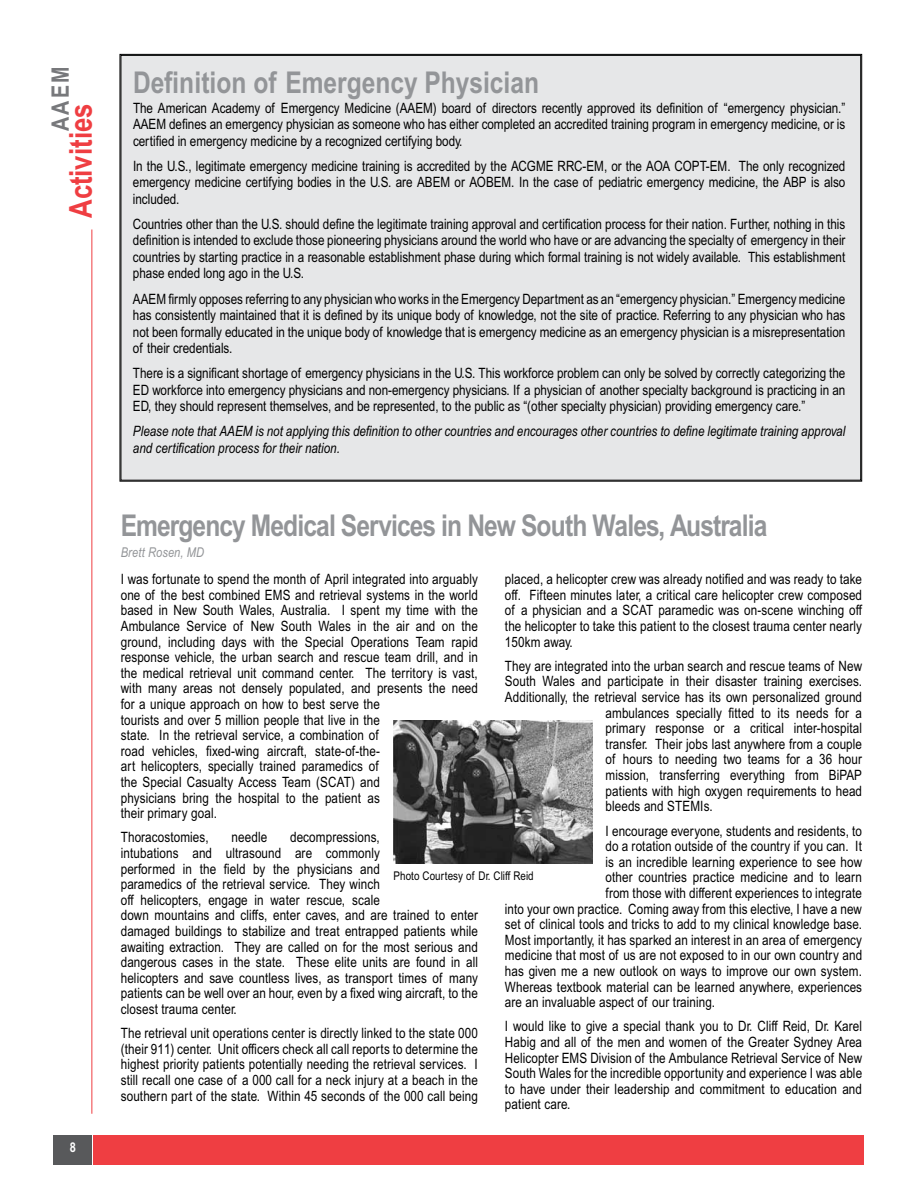
<style>
.page{position:relative;width:918px;height:1188px;background:#fff}
.page>*{position:absolute;margin:0;border:0;box-sizing:border-box;transform-origin:0 0}
.t1{font:700 31.5px "Arial Narrow MT Pro";color:#ef3e42}
.t2{font:700 30px "Arial Narrow MT Pro";letter-spacing:-.03em;color:#939598}
.t3{font:700 30px "Arial Narrow MT Pro";color:#939598}
.t4{font:700 24px "Arial Narrow MT Pro";color:#77787b}
.t5{font:14.25px/15.6px "Arial Narrow MT Pro";letter-spacing:.01em;color:#000;text-align:justify}
.t6{font:italic 14.25px/16.5px "Arial Narrow MT Pro";color:#000}
.t7{font:italic 13.5px "Arial Narrow MT Pro";letter-spacing:.01em;color:#939598}
.t8{font:700 13.5px "Arial Narrow MT Pro";color:#fff}
.t9{font:12px "Arial Narrow MT Pro";color:#000}
</style>
<div class="page">
<hr style="left:91px;top:230px;width:1px;height:884px;background:#ef3e42">
<div style="left:53px;top:1135px;width:39px;height:30px;background:#58595b"></div>
<div style="left:93px;top:1135px;width:771px;height:30px;background:#ef3e42"></div>
<img style="left:393px;top:720px;width:199px;height:143px">
<div style="left:119px;top:54px;width:743px;height:428px;background:#e6e7e8"></div>
<h3 class="t4" style="left:46px;top:131px;width:66px;rotate:-90deg">AAEM</h3>
<h1 class="t1" style="left:62px;top:218px;width:116px;rotate:-90deg">Activities</h1>
<p class="t8" style="left:70px;top:1139px;width:8px">8</p>
<h2 class="t3" style="left:133px;top:64px;width:408px">Definition of Emergency Physician</h2>
<p class="t5" style="left:133px;top:100px;width:276px">The American Academy of Emergency Medicine (AAEM</p>
<p class="t5" style="left:433px;top:100px;width:414px">) board of directors recently approved its definition of “emergency physician.”</p>
<p class="t5" style="left:133px;top:116px;width:10px">AAEM</p>
<p class="t5" style="left:133px;top:116px;width:714px;line-height:16.5px;text-indent:36px">defines an emergency physician as someone who has either completed an accredited training program in emergency medicine, or is certified in emergency medicine by a recognized certifying body.</p>
<p class="t5" style="left:133px;top:158px;width:388px">In the U.S., legitimate emergency medicine training is accredited by the ACGME</p>
<p class="t5" style="left:558px;top:158px;width:98px">RRC-EM , or the AOA</p>
<p class="t5" style="left:133px;top:157px;width:714px;line-height:16.5px;text-indent:541px">CO PT-EM . The only recognized emergency medicine certifying bodies in the U.S. are ABEM or AOBEM . In the case of pediatric emergency medicine, the ABP is also included.</p>
<p class="t5" style="left:133px;top:216px;width:714px;line-height:16.5px">Countries other than the U.S. should define the legitimate training approval and certification process for their nation. Further, nothing in this definition is intended to exclude those pioneering physicians around the world who have or are advancing the specialty of emergency in their countries by starting practice in a reasonable establishment phase during which formal training is not widely available. This establishment phase ended long ago in the U.S.</p>
<p class="t5" style="left:133px;top:291px;width:10px">AAEM</p>
<p class="t5" style="left:133px;top:290px;width:714px;line-height:16.5px;text-indent:35px">firmly opposes referring to any physician who works in the Emergency Department as an “emergency physician.” Emergency medicine has consistently maintained that it is defined by its unique body of knowledge, not the site of practice. Referring to any physician who has not been formally educated in the unique body of knowledge that is emergency medicine as an emergency physician is a misrepresentation of their credentials.</p>
<p class="t5" style="left:133px;top:365px;width:714px;line-height:16.5px">There is a significant shortage of emergency physicians in the U.S. This workforce problem can only be solved by correctly categorizing the ED workforce into emergency physicians and non-emergency physicians. If a physician of another specialty background is practicing in an ED, they should represent themselves, and be represented, to the public as “(other specialty physician) providing emergency care.”</p>
<p class="t6" style="left:133px;top:423px;width:714px">Please note that AAEM is not applying this definition to other countries and encourages other countries to define legitimate training approval and certification process for their nation.</p>
<h2 class="t2" style="left:121px;top:508px;width:648px">Emergency Medical Services in New South Wales, Australia</h2>
<p class="t7" style="left:121px;top:544px;width:85px">Brett Rosen, MD</p>
<p class="t5" style="left:121px;top:571px;width:359px">I was fortunate to spend the month of April integrated into arguably one of the best combined EMS</p>
<p class="t5" style="left:505px;top:571px;width:359px">placed, a helicopter crew was already notified and was ready to take off. Fifteen minutes later, a critical care helicopter crew composed of a physician and a SCAT paramedic was on-scene winching off the helicopter to take this patient to the closest trauma center nearly 150km away.</p>
<p class="t5" style="left:505px;top:658px;width:359px">They are integrated into the urban search and rescue teams of New</p>
<p class="t5" style="left:505px;top:674px;width:359px">South Wales and participate in their disaster training exercises.</p>
<p class="t5" style="left:505px;top:689px;width:359px">Additionally, the retrieval service has its own personalized ground</p>
<p class="t5" style="left:606px;top:705px;width:258px">ambulances specially fitted to its needs for a</p>
<p class="t5" style="left:606px;top:720px;width:258px">primary response or a critical inter-hospital</p>
<p class="t5" style="left:606px;top:736px;width:258px">transfer. Their jobs last anywhere from a couple</p>
<p class="t5" style="left:606px;top:752px;width:258px">of hours to needing two teams for a 36 hour</p>
<p class="t5" style="left:606px;top:767px;width:258px">mission, transferring everything from BiPAP</p>
<p class="t5" style="left:606px;top:783px;width:258px">patients with high oxygen requirements to head</p>
<p class="t5" style="left:606px;top:798px;width:109px">bleeds and STEMIs.</p>
<p class="t5" style="left:606px;top:823px;width:258px">I encourage everyone, students and residents, to</p>
<p class="t5" style="left:606px;top:838px;width:258px">do a rotation outside of the country if you can. It</p>
<p class="t5" style="left:606px;top:854px;width:258px">is an incredible learning experience to see how</p>
<p class="t5" style="left:606px;top:869px;width:258px">other countries practice medicine and to learn</p>
<p class="t5" style="left:606px;top:885px;width:258px">from those with different experiences to integrate</p>
<p class="t5" style="left:505px;top:901px;width:359px">into your own practice. Coming away from this elective, I have a new</p>
<p class="t5" style="left:505px;top:916px;width:359px">set of clinical tools and tricks to add to my clinical knowledge base.</p>
<p class="t5" style="left:505px;top:932px;width:359px">Most importantly, it has sparked an interest in an area of emergency</p>
<p class="t5" style="left:505px;top:947px;width:359px">medicine that most of us are not exposed to in our own country and</p>
<p class="t5" style="left:505px;top:963px;width:359px">has given me a new outlook on ways to improve our own system.</p>
<p class="t5" style="left:505px;top:979px;width:359px">Whereas textbook material can be learned anywhere, experiences</p>
<p class="t5" style="left:505px;top:994px;width:212px">are an invaluable aspect of our training.</p>
<p class="t5" style="left:505px;top:1019px;width:359px">I would like to give a special thank you to Dr. Cliff Reid, Dr. Karel Habig and all of the men and women of the Greater Sydney Area Helicopter EMS</p>
<p class="t5" style="left:121px;top:587px;width:359px;text-align:left;text-indent:174px">and retrieval systems in the world based in New South Wales, Australia. I spent my time with the Ambulance Service of New South Wales in the air and on the ground, including days with the Special Operations Team rapid response vehicle, the urban search and rescue team drill, and in the medical retrieval unit command center. The territory is vast, with many areas not densely populated, and presents the need for a unique approach on how to best serve the<br>tourists and over 5 million people that live in the<br>state. In the retrieval service, a combination of<br>road vehicles, fixed-wing aircraft, state-of-the-<br>art helicopters, specially trained paramedics of<br>the Special Casualty Access Team (SCAT) and<br>physicians bring the hospital to the patient as<br>their primary goal.</p>
<p class="t5" style="left:121px;top:829px;width:89px">Thoracostomies,</p>
<p class="t5" style="left:232px;top:829px;width:37px">needle</p>
<p class="t5" style="left:121px;top:829px;width:359px;text-align:left;text-indent:169px">decompressions,<br>intubations and ultrasound are commonly<br>performed in the field by the physicians and<br>paramedics of the retrieval service. They winch<br>off helicopters, engage in water rescue, scale<br>down mountains and cliffs, enter caves, and are trained to enter damaged buildings to stabilize and treat entrapped patients while awaiting extraction. They are called on for the most serious and dangerous cases in the state. These elite units are found in all helicopters and save countless lives, as transport times of many patients can be well over an hour, even by a fixed wing aircraft, to the closest trauma center.</p>
<p class="t5" style="left:121px;top:1025px;width:359px;text-align:left">The retrieval unit operations center is directly linked to the state 000 (their 911) center. Unit officers check all call reports to determine the highest priority patients potentially needing the retrieval services. I still recall one case of a 000 call for a neck injury at a beach in the southern part of the state. Within 45 seconds of the 000 call being</p>
<p class="t9" style="left:393px;top:868px;width:142px">Photo Courtesy of Dr. Cliff Reid</p>
<p class="t5" style="left:505px;top:1050px;width:359px;text-indent:85px">Division of the Ambulance Retrieval Service of New South Wales for the incredible opportunity and experience I was able to have under their leadership and commitment to education and patient care.</p>
</div>
